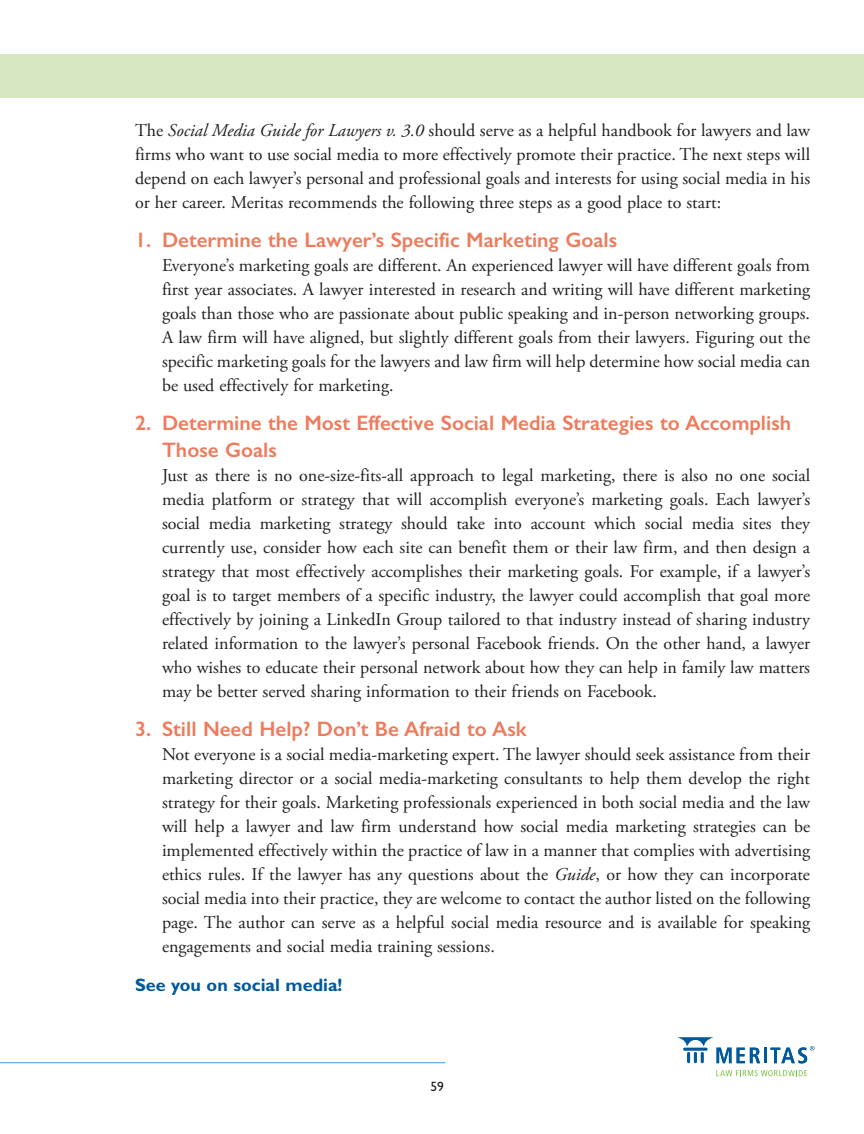
<style>
.page{position:relative;width:864px;height:1134px;background:#fff}
.page>*{position:absolute;margin:0;border:0;box-sizing:border-box;transform-origin:0 0}
.t1{font:600 21px/27px "Gill Sans";color:#ed7b5c}
.t2{font:18px/24px "Adobe Garamond Pro";color:#231f20;text-align:justify}
.t3{font:700 18px "Gill Sans Std";color:#00599b}
.t4{font:500 13.5px "Gill Sans MT Std";color:#231f20}
.s1{font-style:italic}
</style>
<div class="page">
<div style="left:0;top:54px;width:864px;height:43px;background:#d5e8c0"></div>
<svg style="left:737px;top:1048px;width:23px;height:15px"></svg>
<hr style="left:764px;top:1048px;width:3px;height:15px;background:#00599b">
<svg style="left:678px;top:1037px;width:53px;height:26px"></svg>
<svg style="left:716px;top:1070px;width:91px;height:6px"></svg>
<svg style="left:771px;top:1046px;width:44px;height:17px"></svg>
<hr style="left:0;top:1062px;width:446px;height:1px;background:#4e96d1">
<p class="t2" style="left:135px;top:120px;width:677px">The <span class="s1">Social Media Guide for Lawyers v. 3.0</span> should serve as a helpful handbook for lawyers and law firms who want to use social media to more effectively promote their practice. The next steps will depend on each lawyer’s personal and professional goals and interests for using social media in his or her career. Meritas recommends the following three steps as a good place to start:</p>
<p class="t1" style="left:135px;top:226px;width:484px">1. Determine the Lawyer’s Specific Marketing Goals</p>
<p class="t2" style="left:162px;top:255px;width:650px">Everyone’s marketing goals are different. An experienced lawyer will have different goals from first year associates. A lawyer interested in research and writing will have different marketing goals than those who are passionate about public speaking and in-person networking groups.<br>A law firm will have aligned, but slightly different goals from their lawyers. Figuring out the specific marketing goals for the lawyers and law firm will help determine how social media can be used effectively for marketing.</p>
<p class="t1" style="left:162px;top:409px;width:631px;text-indent:-27px">2. Determine the Most Effective Social Media Strategies to Accomplish<br>Those Goals</p>
<p class="t2" style="left:162px;top:465px;width:650px">Just as there is no one-size-fits-all approach to legal marketing, there is also no one social media platform or strategy that will accomplish everyone’s marketing goals. Each lawyer’s social media marketing strategy should take into account which social media sites they currently use, consider how each site can benefit them or their law firm, and then design a strategy that most effectively accomplishes their marketing goals. For example, if a lawyer’s goal is to target members of a specific industry, the lawyer could accomplish that goal more effectively by joining a LinkedIn Group tailored to that industry instead of sharing industry related information to the lawyer’s personal Facebook friends. On the other hand, a lawyer who wishes to educate their personal network about how they can help in family law matters may be better served sharing information to their friends on Facebook.</p>
<p class="t1" style="left:135px;top:715px;width:393px">3. Still Need Help? Don’t Be Afraid to Ask</p>
<p class="t2" style="left:162px;top:744px;width:650px">Not everyone is a social media-marketing expert. The lawyer should seek assistance from their marketing director or a social media-marketing consultants to help them develop the right strategy for their goals. Marketing professionals experienced in both social media and the law will help a lawyer and law firm understand how social media marketing strategies can be implemented effectively within the practice of law in a manner that complies with advertising ethics rules. If the lawyer has any questions about the <span class="s1">Guide</span>, or how they can incorporate social media into their practice, they are welcome to contact the author listed on the following page. The author can serve as a helpful social media resource and is available for speaking engagements and social media training sessions.</p>
<p class="t3" style="left:135px;top:978px;width:209px">See you on social media!</p>
<p class="t4" style="left:430px;top:1082px;width:15px">59</p>
</div>
